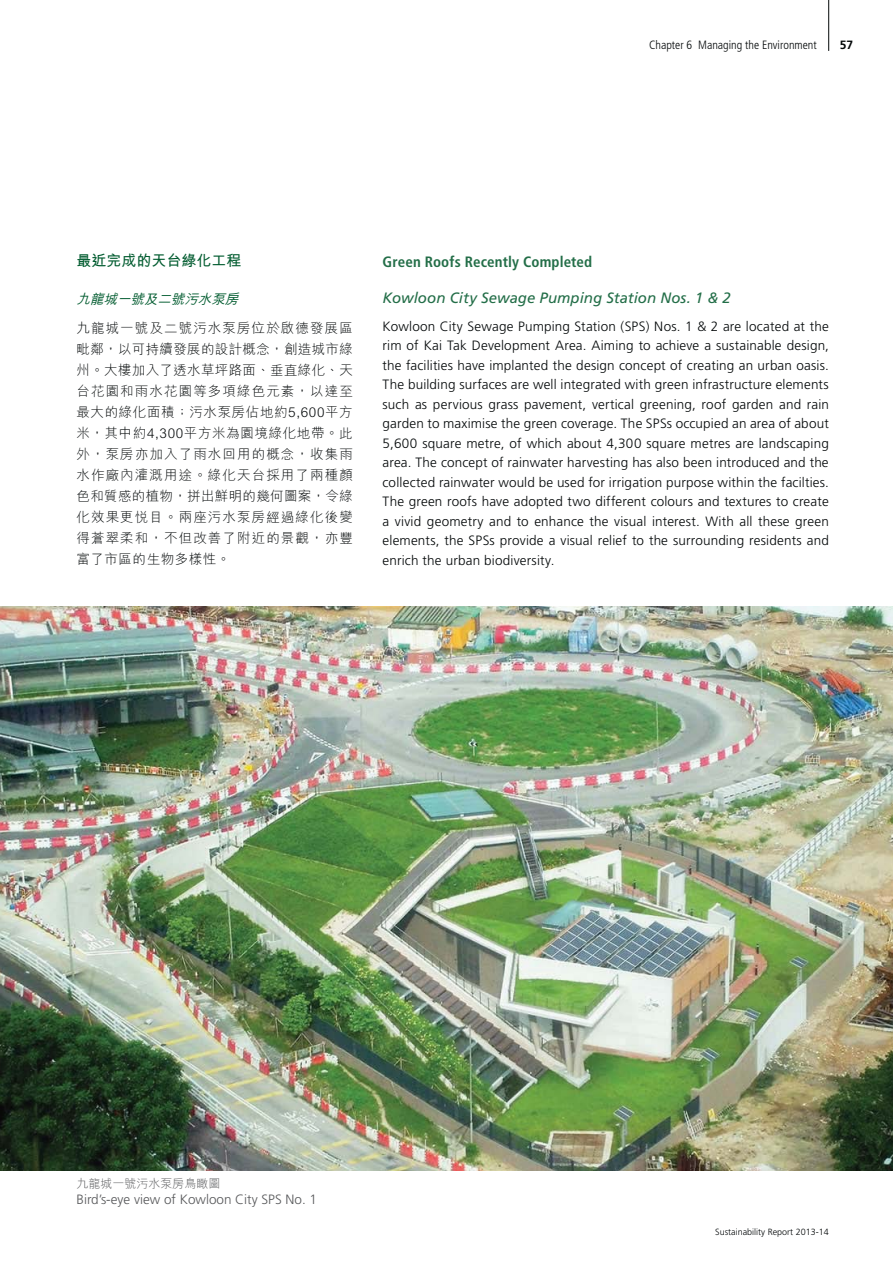
<style>
.page{position:relative;width:893px;height:1263px;background:#fff}
.page>*{position:absolute;margin:0;border:0;box-sizing:border-box;transform-origin:0 0}
.t1{font:italic 15px "Frutiger";color:#236e48}
.t2{font:700 condensed 15px "Frutiger";letter-spacing:.01em;color:#236e48}
.t3{font:15px "M Hei HK Bold E Ten B5 H";color:#005b2f}
.t4{font:300 13.5px/19.5px "Frutiger";letter-spacing:.01em;color:#040809;text-align:justify}
.t5{font:13.5px/21px "M Hei HK Light E Ten B5 H";letter-spacing:.08em;color:#040809;text-align:justify}
.t6{font:300 13.5px "Frutiger";color:#58595b}
.t7{font:italic 13.5px "M Hei HK Medium E Ten B5 H";color:#005b2f}
.t8{font:300 condensed 12px "Frutiger";color:#040809}
.t9{font:12px "M Hei HK Light E Ten B5 H";color:#58595b}
.t10{font:700 12px "Frutiger";color:#040809}
.t11{font:300 9px "Frutiger";color:#040809}
</style>
<div class="page">
<img style="left:0;top:607px;width:893px;height:563px">
<hr style="left:828px;top:0;width:1px;height:51px;background:#040809">
<p class="t8" style="left:649px;top:40px;width:169px">Chapter 6 Managing the Environment</p>
<p class="t10" style="left:840px;top:40px;width:15px">57</p>
<p class="t3" style="left:77px;top:255px;width:166px">最近完成的天台綠化工程</p>
<p class="t7" style="left:77px;top:294px;width:167px">九龍城一號及二號污水泵房</p>
<p class="t5" style="left:77px;top:320px;width:278px">九龍城一號及二號污水泵房位於啟德發展區毗鄰，以可持續發展的設計概念，創造城市綠州。大樓加入了透水草坪路面、垂直綠化、天台花園和雨水花園等多項綠色元素，以達至最大的綠化面積；污水泵房佔地約5,600平方米，其中約4,300平方米為園境綠化地帶。此外，泵房亦加入了雨水回用的概念，收集雨水作廠內灌溉用途。綠化天台採用了兩種顏色和質感的植物，拼出鮮明的幾何圖案，令綠化效果更悅目。兩座污水泵房經過綠化後變得蒼翠柔和，不但改善了附近的景觀，亦豐富了市區的生物多樣性。</p>
<p class="t2" style="left:383px;top:255px;width:211px">Green Roofs Recently Completed</p>
<p class="t1" style="left:383px;top:292px;width:350px">Kowloon City Sewage Pumping Station Nos. 1 &amp; 2</p>
<p class="t4" style="left:383px;top:318px;width:448px">Kowloon City Sewage Pumping Station (SPS) Nos. 1 &amp; 2 are located at the rim of Kai Tak Development Area. Aiming to achieve a sustainable design, the facilities have implanted the design concept of creating an urban oasis.<br>The building surfaces are well integrated with green infrastructure elements such as pervious grass pavement, vertical greening, roof garden and rain garden to maximise the green coverage. The SPSs occupied an area of about 5,600 square metre, of which about 4,300 square metres are landscaping area. The concept of rainwater harvesting has also been introduced and the collected rainwater would be used for irrigation purpose within the facilties.<br>The green roofs have adopted two different colours and textures to create a vivid geometry and to enhance the visual interest. With all these green elements, the SPSs provide a visual relief to the surrounding residents and enrich the urban biodiversity.</p>
<p class="t9" style="left:77px;top:1179px;width:145px">九龍城一號污水泵房鳥瞰圖</p>
<p class="t6" style="left:77px;top:1194px;width:242px">Bird’s-eye view of Kowloon City SPS No. 1</p>
<p class="t11" style="left:715px;top:1228px;width:115px">Sustainability Report 2013-14</p>
</div>
